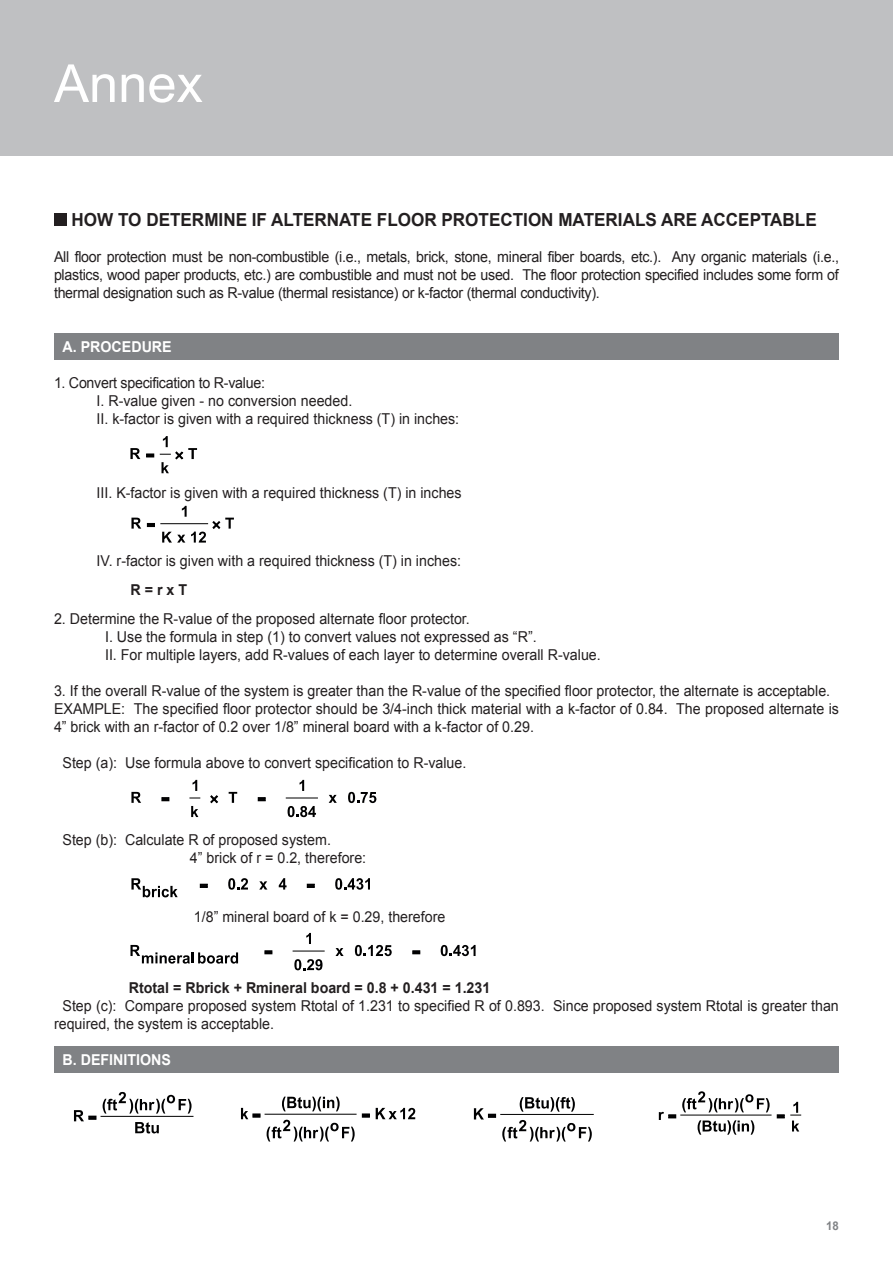
<style>
.page{position:relative;width:893px;height:1263px;background:#fff}
.page>*{position:absolute;margin:0;border:0;box-sizing:border-box;transform-origin:0 0}
.t1{font:52.5px "Arial";color:#fff}
.t2{font:700 18px "Arial";color:#231f20;scale:.95 1}
.t3{font:15px/18px "Arial";color:#231f20;scale:.95 1}
.t4{font:700 15px "Arial";color:#231f20;scale:.95 1}
.t5{font:700 15px "Arial";color:#fff;scale:.95 1}
.t6{font:700 12px "Arial";color:#808285;scale:.95 1}
</style>
<div class="page">
<div style="left:0;top:0;width:893px;height:156px;background:#bfc0c2"></div>
<div style="left:54px;top:333px;width:785px;height:27px;background:#808285"></div>
<div style="left:54px;top:1046px;width:785px;height:27px;background:#808285"></div>
<div style="left:54px;top:213px;width:13px;height:13px;background:#231f20"></div>
<svg style="left:130px;top:448px;width:10px;height:11px"></svg>
<svg style="left:160px;top:436px;width:37px;height:37px"></svg>
<svg style="left:146px;top:454px;width:8px;height:3px"></svg>
<hr style="left:160px;top:523px;width:48px;height:1px;background:#000001">
<svg style="left:191px;top:532px;width:15px;height:11px"></svg>
<svg style="left:162px;top:532px;width:23px;height:11px"></svg>
<svg style="left:182px;top:506px;width:5px;height:11px"></svg>
<svg style="left:131px;top:518px;width:10px;height:11px"></svg>
<svg style="left:212px;top:518px;width:22px;height:11px"></svg>
<svg style="left:147px;top:523px;width:8px;height:4px"></svg>
<hr style="left:286px;top:798px;width:32px;height:1px;background:#000001">
<svg style="left:348px;top:792px;width:28px;height:11px"></svg>
<svg style="left:329px;top:795px;width:8px;height:8px"></svg>
<svg style="left:288px;top:806px;width:28px;height:11px"></svg>
<svg style="left:300px;top:780px;width:4px;height:11px"></svg>
<svg style="left:229px;top:792px;width:8px;height:11px"></svg>
<svg style="left:191px;top:806px;width:7px;height:11px"></svg>
<svg style="left:193px;top:780px;width:4px;height:11px"></svg>
<svg style="left:131px;top:792px;width:10px;height:11px"></svg>
<svg style="left:258px;top:797px;width:8px;height:4px"></svg>
<svg style="left:210px;top:795px;width:8px;height:8px"></svg>
<svg style="left:162px;top:797px;width:7px;height:4px"></svg>
<svg style="left:335px;top:878px;width:35px;height:12px"></svg>
<svg style="left:279px;top:878px;width:8px;height:11px"></svg>
<svg style="left:259px;top:881px;width:8px;height:8px"></svg>
<svg style="left:228px;top:878px;width:20px;height:12px"></svg>
<svg style="left:131px;top:878px;width:47px;height:19px"></svg>
<svg style="left:307px;top:884px;width:8px;height:4px"></svg>
<svg style="left:200px;top:884px;width:8px;height:4px"></svg>
<hr style="left:293px;top:951px;width:32px;height:1px;background:#000001">
<svg style="left:441px;top:945px;width:35px;height:11px"></svg>
<svg style="left:355px;top:945px;width:37px;height:11px"></svg>
<svg style="left:335px;top:948px;width:9px;height:8px"></svg>
<svg style="left:294px;top:959px;width:28px;height:11px"></svg>
<svg style="left:306px;top:933px;width:5px;height:11px"></svg>
<svg style="left:130px;top:945px;width:108px;height:19px"></svg>
<svg style="left:412px;top:950px;width:8px;height:4px"></svg>
<svg style="left:265px;top:950px;width:7px;height:4px"></svg>
<hr style="left:101px;top:1116px;width:92px;height:1px;background:#000001">
<svg style="left:135px;top:1122px;width:24px;height:11px"></svg>
<svg style="left:103px;top:1092px;width:89px;height:21px"></svg>
<svg style="left:74px;top:1110px;width:22px;height:11px"></svg>
<hr style="left:265px;top:1114px;width:92px;height:1px;background:#000001">
<svg style="left:376px;top:1108px;width:39px;height:11px"></svg>
<svg style="left:267px;top:1120px;width:88px;height:21px"></svg>
<svg style="left:282px;top:1096px;width:58px;height:15px"></svg>
<svg style="left:362px;top:1113px;width:8px;height:4px"></svg>
<svg style="left:241px;top:1108px;width:19px;height:11px"></svg>
<hr style="left:500px;top:1114px;width:94px;height:1px;background:#000001">
<svg style="left:502px;top:1120px;width:90px;height:21px"></svg>
<svg style="left:520px;top:1097px;width:55px;height:15px"></svg>
<svg style="left:474px;top:1108px;width:22px;height:11px"></svg>
<hr style="left:680px;top:1115px;width:91px;height:1px;background:#000001">
<svg style="left:698px;top:1120px;width:56px;height:15px"></svg>
<svg style="left:682px;top:1091px;width:88px;height:21px"></svg>
<svg style="left:777px;top:1102px;width:24px;height:29px"></svg>
<svg style="left:659px;top:1112px;width:17px;height:8px"></svg>
<h1 class="t1" style="left:54px;top:49px;width:150px">Annex</h1>
<p class="t2" style="left:72px;top:208px;width:786px">HOW TO DETERMINE IF ALTERNATE FLOOR PROTECTION MATERIALS ARE ACCEPTABLE</p>
<p class="t3" style="left:54px;top:248px;width:828px;text-align:justify">All floor protection must be non-combustible (i.e., metals, brick, stone, mineral fiber boards, etc.). Any organic materials (i.e., plastics, wood paper products, etc.) are combustible and must not be used. The floor protection specified includes some form of thermal designation such as R-value (thermal resistance) or k-factor (thermal conductivity).</p>
<p class="t5" style="left:63px;top:337px;width:117px">A. PROCEDURE</p>
<p class="t3" style="left:97px;top:374px;width:383px;text-indent:-43px">1. Convert specification to R-value:<br>I. R-value given - no conversion needed.<br>II. k-factor is given with a required thickness (T) in inches:</p>
<p class="t3" style="left:97px;top:483px;width:386px">III. K-factor is given with a required thickness (T) in inches</p>
<p class="t3" style="left:97px;top:552px;width:385px">IV. r-factor is given with a required thickness (T) in inches:</p>
<p class="t4" style="left:131px;top:580px;width:61px">R = r x T</p>
<p class="t3" style="left:105px;top:610px;width:523px;text-indent:-51px">2. Determine the R-value of the proposed alternate floor protector.<br>I. Use the formula in step (1) to convert values not expressed as “R”.<br>II. For multiple layers, add R-values of each layer to determine overall R-value.</p>
<p class="t3" style="left:54px;top:682px;width:828px">3. If the overall R-value of the system is greater than the R-value of the specified floor protector, the alternate is acceptable.<br>EXAMPLE: The specified floor protector should be 3/4-inch thick material with a k-factor of 0.84. The proposed alternate is<br>4” brick with an r-factor of 0.2 over 1/8” mineral board with a k-factor of 0.29.</p>
<p class="t3" style="left:63px;top:754px;width:427px">Step (a): Use formula above to convert specification to R-value.</p>
<p class="t3" style="left:190px;top:830px;width:187px;text-indent:-127px">Step (b): Calculate R of proposed system.<br>4” brick of r = 0.2, therefore:</p>
<p class="t3" style="left:194px;top:908px;width:266px">1/8” mineral board of k = 0.29, therefore</p>
<p class="t4" style="left:129px;top:978px;width:382px">Rtotal = Rbrick + Rmineral board = 0.8 + 0.431 = 1.231</p>
<p class="t3" style="left:54px;top:997px;width:828px;text-indent:9px">Step (c): Compare proposed system Rtotal of 1.231 to specified R of 0.893. Since proposed system Rtotal is greater than required, the system is acceptable.</p>
<p class="t5" style="left:63px;top:1050px;width:116px">B. DEFINITIONS</p>
<p class="t6" style="left:826px;top:1218px;width:15px">18</p>
</div>
